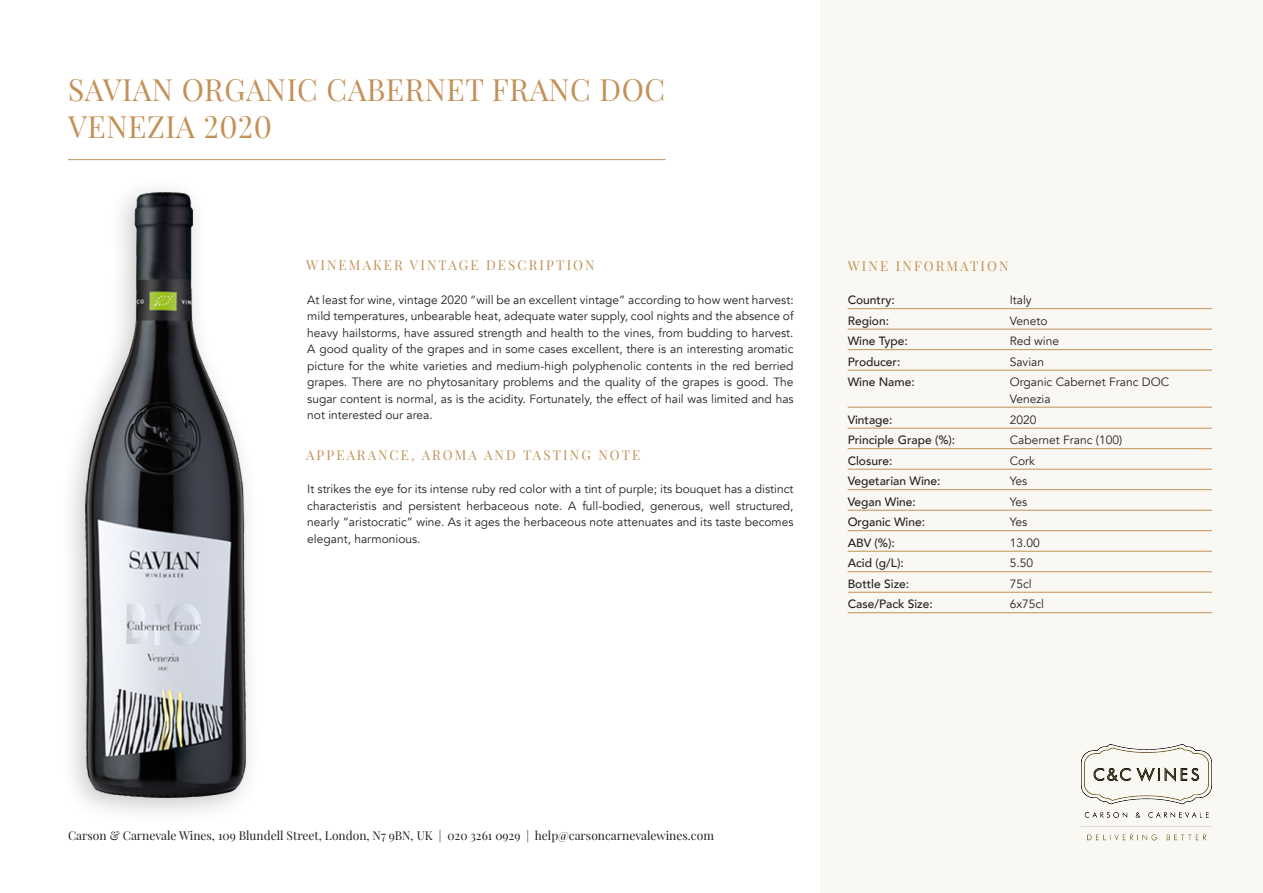
<style>
.page{position:relative;width:1263px;height:893px;background:#fff}
.page>*{position:absolute;margin:0;border:0;box-sizing:border-box;transform-origin:0 0}
.t1{font:30px/37.5px "Playfair Display";letter-spacing:.02em;color:#c39157}
.t2{font:13.35px "Playfair Display";letter-spacing:.16em;color:#c39157}
.t3{font:12px/16.5px "Avenir";color:#231f20;text-align:justify}
.t4{font:500 12px "Avenir";color:#231f20}
.t5{font:12px "Playfair Display";color:#231f20}
</style>
<div class="page">
<div style="left:820px;top:0;width:443px;height:893px;background:#faf8f3"></div>
<img style="left:1081px;top:744px;width:131px;height:97px">
<hr style="left:68px;top:159px;width:597px;height:1px;background:#c39157">
<hr style="left:848px;top:308px;width:364px;height:1px;background:#c39157">
<hr style="left:848px;top:329px;width:364px;height:1px;background:#c39157">
<hr style="left:848px;top:370px;width:364px;height:1px;background:#c39157">
<hr style="left:848px;top:448px;width:364px;height:1px;background:#c39157">
<hr style="left:848px;top:489px;width:364px;height:1px;background:#c39157">
<hr style="left:848px;top:510px;width:364px;height:1px;background:#c39157">
<hr style="left:848px;top:530px;width:364px;height:1px;background:#c39157">
<hr style="left:848px;top:469px;width:364px;height:1px;background:#c39157">
<hr style="left:848px;top:571px;width:364px;height:1px;background:#c39157">
<hr style="left:848px;top:551px;width:364px;height:1px;background:#c39157">
<hr style="left:848px;top:592px;width:364px;height:1px;background:#c39157">
<hr style="left:848px;top:407px;width:364px;height:1px;background:#c39157">
<hr style="left:848px;top:428px;width:364px;height:1px;background:#c39157">
<hr style="left:848px;top:349px;width:364px;height:1px;background:#c39157">
<hr style="left:848px;top:612px;width:364px;height:1px;background:#c39157">
<div style="left:58px;top:177px;width:204px;height:649px;background:#231f20;opacity:.25"></div>
<img style="left:86px;top:193px;width:159px;height:605px">
<p class="t1" style="left:68px;top:68px;width:599px">SAVIAN ORGANIC CABERNET FRANC DOC<br>VENEZIA 2020</p>
<p class="t2" style="left:306px;top:255px;width:290px">WINEMAKER VINTAGE DESCRIPTION</p>
<p class="t3" style="left:307px;top:291px;width:488px">At least for wine, vintage 2020 “will be an excellent vintage” according to how went harvest: mild temperatures, unbearable heat, adequate water supply, cool nights and the absence of heavy hailstorms, have assured strength and health to the vines, from budding to harvest.<br>A good quality of the grapes and in some cases excellent, there is an interesting aromatic picture for the white varieties and medium-high polyphenolic contents in the red berried grapes. There are no phytosanitary problems and the quality of the grapes is good. The sugar content is normal, as is the acidity. Fortunately, the effect of hail was limited and has not interested our area.</p>
<p class="t2" style="left:306px;top:444px;width:336px">APPEARANCE, AROMA AND TASTING NOTE</p>
<p class="t3" style="left:307px;top:481px;width:488px">It strikes the eye for its intense ruby red color with a tint of purple; its bouquet has a distinct characteristis and persistent herbaceous note. A full-bodied, generous, well structured, nearly “aristocratic” wine. As it ages the herbaceous note attenuates and its taste becomes elegant, harmonious.</p>
<p class="t2" style="left:848px;top:256px;width:162px">WINE INFORMATION</p>
<p class="t4" style="left:848px;top:290px;width:49px">Country:</p>
<p class="t3" style="left:1010px;top:292px;width:24px">Italy</p>
<p class="t4" style="left:848px;top:310px;width:43px">Region:</p>
<p class="t3" style="left:1010px;top:313px;width:39px">Veneto</p>
<p class="t4" style="left:848px;top:351px;width:54px">Producer:</p>
<p class="t3" style="left:1010px;top:354px;width:36px">Savian</p>
<p class="t4" style="left:848px;top:331px;width:61px">Wine Type:</p>
<p class="t3" style="left:1010px;top:333px;width:51px">Red wine</p>
<p class="t4" style="left:848px;top:372px;width:69px">Wine Name:</p>
<p class="t3" style="left:1010px;top:374px;width:161px">Organic Cabernet Franc DOC<br>Venezia</p>
<p class="t4" style="left:848px;top:409px;width:46px">Vintage:</p>
<p class="t3" style="left:1010px;top:412px;width:28px">2020</p>
<p class="t4" style="left:848px;top:430px;width:109px">Principle Grape (%):</p>
<p class="t3" style="left:1010px;top:432px;width:114px">Cabernet Franc (100)</p>
<p class="t4" style="left:848px;top:471px;width:94px">Vegetarian Wine:</p>
<p class="t3" style="left:1010px;top:473px;width:19px">Yes</p>
<p class="t4" style="left:848px;top:491px;width:70px">Vegan Wine:</p>
<p class="t3" style="left:1010px;top:494px;width:19px">Yes</p>
<p class="t4" style="left:848px;top:512px;width:79px">Organic Wine:</p>
<p class="t3" style="left:1010px;top:514px;width:19px">Yes</p>
<p class="t4" style="left:848px;top:450px;width:46px">Closure:</p>
<p class="t3" style="left:1010px;top:453px;width:27px">Cork</p>
<p class="t4" style="left:848px;top:532px;width:49px">ABV (%):</p>
<p class="t3" style="left:1010px;top:535px;width:32px">13.00</p>
<p class="t4" style="left:848px;top:573px;width:63px">Bottle Size:</p>
<p class="t3" style="left:1010px;top:576px;width:24px">75cl</p>
<p class="t4" style="left:848px;top:553px;width:58px">Acid (g/L):</p>
<p class="t3" style="left:1010px;top:555px;width:25px">5.50</p>
<p class="t4" style="left:848px;top:594px;width:87px">Case/Pack Size:</p>
<p class="t3" style="left:1010px;top:596px;width:36px">6x75cl</p>
<p class="t5" style="left:68px;top:826px;width:647px">Carson &amp; Carnevale Wines, 109 Blundell Street, London, N7 9BN, UK | 020 3261 0929 | help@carsoncarnevalewines.com</p>
</div>
